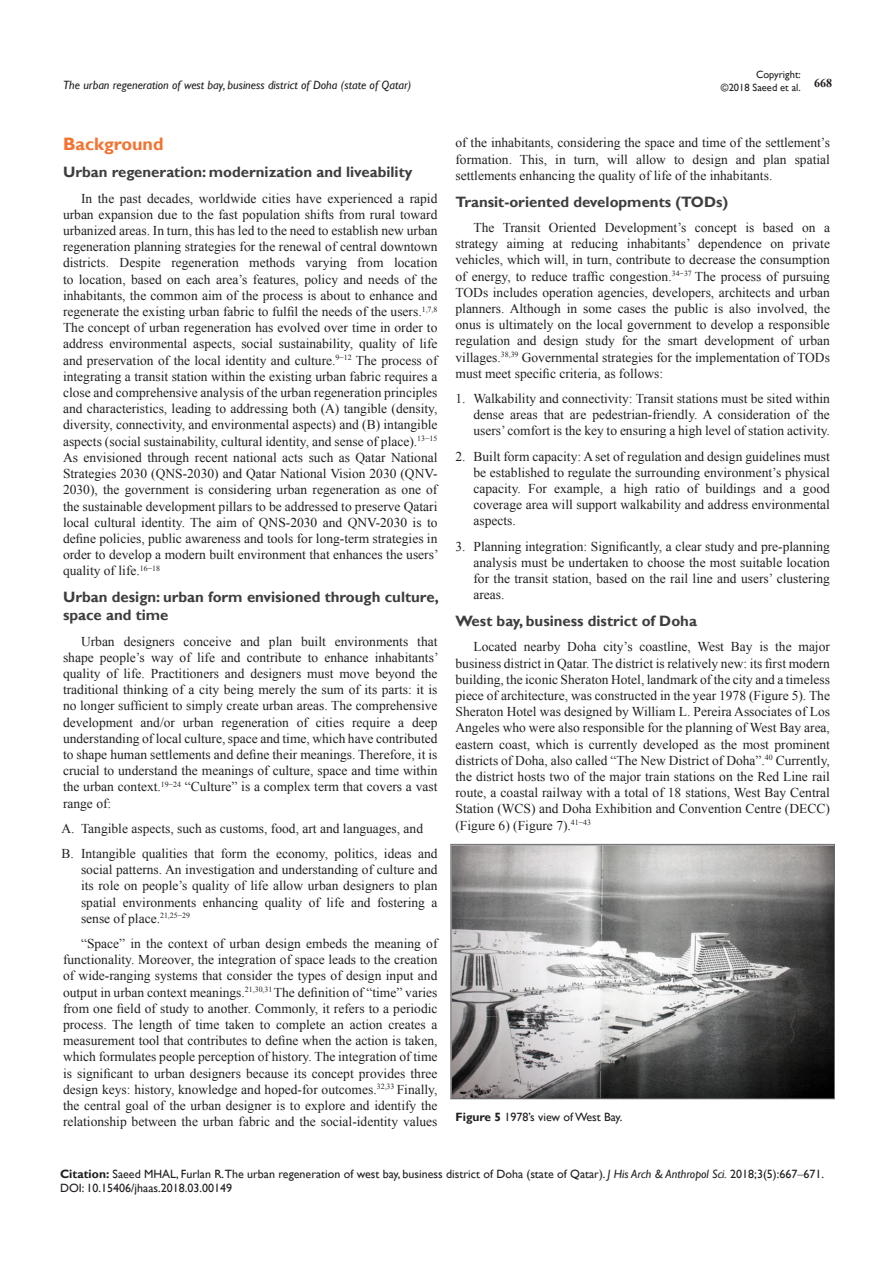
<style>
.page{position:relative;width:893px;height:1263px;background:#fff}
.page>*{position:absolute;margin:0;border:0;box-sizing:border-box;transform-origin:0 0}
.List_Paragraph{font:700 18px "Gill Sans";color:#f37331}
.List_Paragraph-2{font:700 15px/18px "Gill Sans";color:#3e3e3f}
.t1{font:13.5px/16.2px "Times New Roman";color:#231f20;text-align:justify}
.Citation{font:12px "Gill Sans";color:#231f20}
.t2{font:italic 12px "Gill Sans";color:#231f20}
.List_Paragraph-3{font:12px "Gill Sans";color:#231f20}
.t3{font:700 12px "Times New Roman";color:#231f20}
.t4{font:10.5px/12.6px "Gill Sans";color:#231f20;text-align:right}
.s1{font-weight:700}
.s2{font-style:italic}
.s3{font-family:"Times New Roman"}
</style>
<div class="page">
<img style="left:453px;top:846px;width:379px;height:251px">
<div style="left:451px;top:844px;width:383px;height:255px;border:1px solid #69696c"></div>
<p class="t4" style="left:721px;top:69px;width:81px">Copyright:<br>©2018 Saeed et al.</p>
<p class="t2" style="left:63px;top:78px;width:350px">The urban regeneration of west bay, business district of Doha (state of Qatar)</p>
<p class="t3" style="left:814px;top:75px;width:19px">668</p>
<p class="List_Paragraph" style="left:63px;top:134px;width:102px">Background</p>
<p class="List_Paragraph-2" style="left:63px;top:164px;width:351px">Urban regeneration: modernization and liveability</p>
<p class="t1" style="left:63px;top:190px;width:377px;text-indent:18px">In the past decades, worldwide cities have experienced a rapid urban expansion due to the fast population shifts from rural toward urbanized areas. In turn, this has led to the need to establish new urban regeneration planning strategies for the renewal of central downtown districts. Despite regeneration methods varying from location to location, based on each area’s features, policy and needs of the inhabitants, the common aim of the process is about to enhance and regenerate the existing urban fabric to fulfil the needs of the users.<sup>1,7,8<br></sup>The concept of urban regeneration has evolved over time in order to address environmental aspects, social sustainability, quality of life and preservation of the local identity and culture.<sup>9−12</sup> The process of integrating a transit station within the existing urban fabric requires a close and comprehensive analysis of the urban regeneration principles and characteristics, leading to addressing both (A) tangible (density, diversity, connectivity, and environmental aspects) and (B) intangible aspects (social sustainability, cultural identity, and sense of place).<sup>13−15<br></sup>As envisioned through recent national acts such as Qatar National Strategies 2030 (QNS-2030) and Qatar National Vision 2030 (QNV-2030), the government is considering urban regeneration as one of the sustainable development pillars to be addressed to preserve Qatari local cultural identity. The aim of QNS-2030 and QNV-2030 is to define policies, public awareness and tools for long-term strategies in order to develop a modern built environment that enhances the users’ quality of life.<sup>16−18</sup></p>
<p class="List_Paragraph-2" style="left:63px;top:589px;width:377px">Urban design: urban form envisioned through culture, space and time</p>
<p class="t1" style="left:63px;top:633px;width:377px;text-indent:18px">Urban designers conceive and plan built environments that shape people’s way of life and contribute to enhance inhabitants’ quality of life. Practitioners and designers must move beyond the traditional thinking of a city being merely the sum of its parts: it is no longer sufficient to simply create urban areas. The comprehensive development and/or urban regeneration of cities require a deep understanding of local culture, space and time, which have contributed to shape human settlements and define their meanings. Therefore, it is crucial to understand the meanings of culture, space and time within the urban context.<sup>19−24</sup> “Culture” is a complex term that covers a vast range of:</p>
<p class="t1" style="left:62px;top:820px;width:363px">A. Tangible aspects, such as customs, food, art and languages, and</p>
<p class="t1" style="left:81px;top:845px;width:358px;text-indent:-20px">B. Intangible qualities that form the economy, politics, ideas and social patterns. An investigation and understanding of culture and its role on people’s quality of life allow urban designers to plan spatial environments enhancing quality of life and fostering a sense of place.<sup>21,25−29</sup></p>
<p class="t1" style="left:63px;top:935px;width:376px;text-indent:18px">“Space” in the context of urban design embeds the meaning of functionality. Moreover, the integration of space leads to the creation of wide-ranging systems that consider the types of design input and output in urban context meanings.<sup>21,30,31</sup> The definition of “time” varies from one field of study to another. Commonly, it refers to a periodic process. The length of time taken to complete an action creates a measurement tool that contributes to define when the action is taken, which formulates people perception of history. The integration of time is significant to urban designers because its concept provides three design keys: history, knowledge and hoped-for outcomes.<sup>32,33</sup> Finally, the central goal of the urban designer is to explore and identify the relationship between the urban fabric and the social-identity values</p>
<p class="t1" style="left:455px;top:135px;width:376px">of the inhabitants, considering the space and time of the settlement’s formation. This, in turn, will allow to design and plan spatial settlements enhancing the quality of life of the inhabitants.</p>
<p class="List_Paragraph-2" style="left:455px;top:193px;width:274px">Transit-oriented developments (TODs)</p>
<p class="t1" style="left:455px;top:219px;width:376px;text-indent:18px">The Transit Oriented Development’s concept is based on a strategy aiming at reducing inhabitants’ dependence on private vehicles, which will, in turn, contribute to decrease the consumption of energy, to reduce traffic congestion.<sup>34−37</sup> The process of pursuing TODs includes operation agencies, developers, architects and urban planners. Although in some cases the public is also involved, the onus is ultimately on the local government to develop a responsible regulation and design study for the smart development of urban villages.<sup>38,39</sup> Governmental strategies for the implementation of TODs must meet specific criteria, as follows:</p>
<p class="t1" style="left:473px;top:390px;width:358px;text-indent:-18px">1. Walkability and connectivity: Transit stations must be sited within dense areas that are pedestrian-friendly. A consideration of the users’ comfort is the key to ensuring a high level of station activity.</p>
<p class="t1" style="left:473px;top:448px;width:358px;text-indent:-18px">2. Built form capacity: A set of regulation and design guidelines must be established to regulate the surrounding environment’s physical capacity. For example, a high ratio of buildings and a good coverage area will support walkability and address environmental aspects.</p>
<p class="t1" style="left:473px;top:538px;width:358px;text-indent:-18px">3. Planning integration: Significantly, a clear study and pre-planning analysis must be undertaken to choose the most suitable location for the transit station, based on the rail line and users’ clustering areas.</p>
<p class="List_Paragraph-2" style="left:455px;top:613px;width:243px">West bay, business district of Doha</p>
<p class="t1" style="left:455px;top:639px;width:376px;text-indent:18px">Located nearby Doha city’s coastline, West Bay is the major business district in Qatar. The district is relatively new: its first modern building, the iconic Sheraton Hotel, landmark of the city and a timeless piece of architecture, was constructed in the year 1978 (Figure 5). The Sheraton Hotel was designed by William L. Pereira Associates of Los Angeles who were also responsible for the planning of West Bay area, eastern coast, which is currently developed as the most prominent districts of Doha, also called “The New District of Doha”.<sup>40</sup> Currently, the district hosts two of the major train stations on the Red Line rail route, a coastal railway with a total of 18 stations, West Bay Central Station (WCS) and Doha Exhibition and Convention Centre (DECC) (Figure 6) (Figure 7).<sup>41−43</sup></p>
<p class="List_Paragraph-3" style="left:455px;top:1110px;width:168px"><span class="s1">Figure 5</span> 1978’s view of West Bay.</p>
<p class="Citation" style="left:60px;top:1167px;width:765px"><span class="s1">Citation:</span> Saeed MHAL, Furlan R.The urban regeneration of west bay, business district of Doha (state of Qatar). <span class="s2">J His Arch &amp; Anthropol Sci.</span> 2018;3(5):667<span class="s3">‒</span>671.</p>
<p class="Citation" style="left:60px;top:1181px;width:174px">DOI: 10.15406/jhaas.2018.03.00149</p>
</div>
